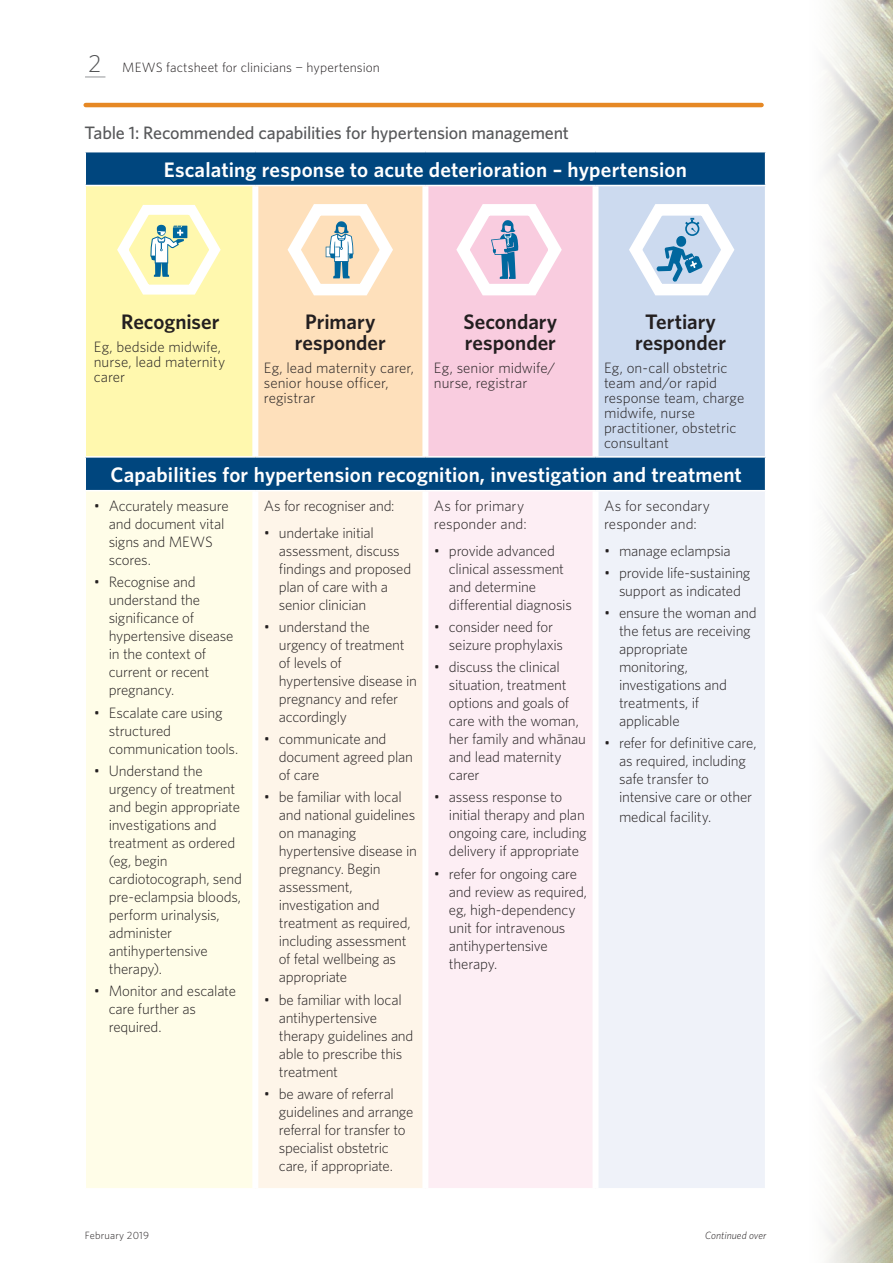
<style>
.page{position:relative;width:893px;height:1263px;background:#fff}
.page>*{position:absolute;margin:0;border:0;box-sizing:border-box;transform-origin:0 0}
.t1{font:600 21px "Whitney";letter-spacing:.005em;color:#fff}
.t2{font:600 21px/21px "Whitney";color:#231f20;text-align:center}
.t3{font:500 18px "Whitney";letter-spacing:-.015em;color:#57585a}
.t4{font:300 15px/18px "Whitney";letter-spacing:-.015em;color:#231f20}
.t5{font:300 15px/15px "Whitney";letter-spacing:.005em;color:#231f20}
.t6{font:300 13.5px "Whitney";letter-spacing:.005em;color:#231f20}
.t7{font:italic 300 10.5px "Whitney";color:#231f20}
.t8{font:300 10.5px "Whitney";letter-spacing:.015em;color:#231f20}
.s1{font-size:24.75px;color:#545557}
</style>
<div class="page">
<img style="left:825px;top:0;width:68px;height:1263px">
<svg style="left:85px;top:77px;width:20px;height:1px"></svg>
<hr style="left:86px;top:103px;width:676px;height:4px;background:#e68824">
<div style="left:86px;top:152px;width:679px;height:338px;background:#00467e"></div>
<div style="left:85px;top:185px;width:170px;height:272px;background:#fff8ae"></div>
<div style="left:255px;top:185px;width:170px;height:272px;background:#fee0bb"></div>
<div style="left:425px;top:185px;width:170px;height:272px;background:#f9ccdf"></div>
<div style="left:595px;top:185px;width:171px;height:272px;background:#ccdaef"></div>
<div style="left:85px;top:491px;width:170px;height:698px;background:#fffde8"></div>
<div style="left:255px;top:491px;width:170px;height:698px;background:#fef5e9"></div>
<div style="left:425px;top:491px;width:170px;height:698px;background:#fdeef4"></div>
<div style="left:595px;top:491px;width:171px;height:698px;background:#eff2f9"></div>
<hr style="left:84px;top:185px;width:171px;height:1px;background:#fff">
<hr style="left:84px;top:186px;width:2px;height:270px;background:#fff">
<hr style="left:255px;top:185px;width:170px;height:1px;background:#fff">
<hr style="left:425px;top:185px;width:170px;height:1px;background:#fff">
<hr style="left:595px;top:185px;width:171px;height:1px;background:#fff">
<hr style="left:765px;top:186px;width:1px;height:270px;background:#fff">
<hr style="left:84px;top:456px;width:171px;height:2px;background:#fff">
<hr style="left:255px;top:456px;width:170px;height:2px;background:#fff">
<hr style="left:425px;top:456px;width:170px;height:2px;background:#fff">
<hr style="left:595px;top:456px;width:171px;height:2px;background:#fff">
<hr style="left:84px;top:491px;width:2px;height:697px;background:#fff">
<hr style="left:765px;top:491px;width:1px;height:697px;background:#fff">
<hr style="left:84px;top:1188px;width:171px;height:1px;background:#fff">
<hr style="left:255px;top:1188px;width:170px;height:1px;background:#fff">
<hr style="left:425px;top:1188px;width:170px;height:1px;background:#fff">
<hr style="left:595px;top:1188px;width:171px;height:1px;background:#fff">
<div style="left:252px;top:186px;width:6px;height:270px;background:#fff"></div>
<div style="left:422px;top:186px;width:6px;height:270px;background:#fff"></div>
<div style="left:592px;top:186px;width:6px;height:270px;background:#fff"></div>
<div style="left:252px;top:491px;width:6px;height:697px;background:#fff"></div>
<div style="left:422px;top:491px;width:6px;height:697px;background:#fff"></div>
<div style="left:592px;top:491px;width:6px;height:697px;background:#fff"></div>
<svg style="left:629px;top:204px;width:106px;height:92px"></svg>
<svg style="left:117px;top:205px;width:104px;height:90px"></svg>
<svg style="left:287px;top:204px;width:106px;height:92px"></svg>
<svg style="left:456px;top:204px;width:106px;height:92px"></svg>
<p class="t6" style="left:88px;top:59px;width:293px"><span class="s1">2</span> MEWS factsheet for clinicians − hypertension</p>
<p class="t3" style="left:84px;top:121px;width:486px">Table 1: Recommended capabilities for hypertension management</p>
<h1 class="t1" style="left:164px;top:156px;width:524px">Escalating response to acute deterioration – hypertension</h1>
<h1 class="t2" style="left:464px;top:311px;width:95px;text-align:left">Secondary responder</h1>
<p class="t4" style="left:434px;top:360px;width:123px;line-height:15px">Eg, senior midwife/ nurse, registrar</p>
<h1 class="t2" style="left:635px;top:311px;width:93px">Tertiary responder</h1>
<p class="t4" style="left:604px;top:360px;width:142px;line-height:15px">Eg, on-call obstetric team and/or rapid response team, charge midwife, nurse practitioner, obstetric consultant</p>
<h1 class="t1" style="left:111px;top:461px;width:633px">Capabilities for hypertension recognition, investigation and treatment</h1>
<p class="t4" style="left:109px;top:496px;width:121px;text-indent:-15px">• Accurately measure and document vital signs and MEWS scores.</p>
<p class="t4" style="left:109px;top:573px;width:126px;text-indent:-15px">• Recognise and understand the significance of hypertensive disease in the context of current or recent pregnancy.</p>
<p class="t4" style="left:109px;top:703px;width:131px;text-indent:-15px">• Escalate care using structured communication tools.</p>
<p class="t4" style="left:109px;top:761px;width:135px;text-indent:-15px">• Understand the urgency of treatment and begin appropriate investigations and treatment as ordered (eg, begin cardiotocograph, send pre-eclampsia bloods, perform urinalysis, administer antihypertensive therapy).</p>
<p class="t4" style="left:109px;top:981px;width:129px;text-indent:-15px">• Monitor and escalate care further as required.</p>
<h1 class="t2" style="left:295px;top:311px;width:93px">Primary responder</h1>
<p class="t5" style="left:264px;top:360px;width:152px">Eg, lead maternity carer, senior house officer, registrar</p>
<h1 class="t2" style="left:121px;top:311px;width:100px">Recogniser</h1>
<p class="t4" style="left:94px;top:339px;width:133px;line-height:15px">Eg, bedside midwife, nurse, lead maternity carer</p>
<p class="t5" style="left:604px;top:496px;width:108px;line-height:18px">As for secondary responder and:</p>
<p class="t4" style="left:604px;top:541px;width:128px">• manage eclampsia</p>
<p class="t4" style="left:604px;top:563px;width:148px;text-align:center">• provide life-sustaining support as indicated</p>
<p class="t4" style="left:619px;top:603px;width:139px;text-indent:-15px">• ensure the woman and the fetus are receiving appropriate monitoring, investigations and treatments, if applicable</p>
<p class="t4" style="left:619px;top:734px;width:139px;text-indent:-15px">• refer for definitive care, as required, including safe transfer to intensive care or other</p>
<p class="t4" style="left:619px;top:807px;width:94px">medical facility.</p>
<p class="t5" style="left:434px;top:496px;width:94px;line-height:18px">As for primary responder and:</p>
<p class="t4" style="left:449px;top:541px;width:124px;text-indent:-15px">• provide advanced clinical assessment and determine differential diagnosis</p>
<p class="t4" style="left:449px;top:617px;width:116px;text-indent:-15px">• consider need for seizure prophylaxis</p>
<p class="t4" style="left:449px;top:657px;width:139px;text-indent:-15px">• discuss the clinical situation, treatment options and goals of care with the woman, her family and whānau and lead maternity carer</p>
<p class="t4" style="left:449px;top:788px;width:139px;text-indent:-15px">• assess response to initial therapy and plan ongoing care, including delivery if appropriate</p>
<p class="t4" style="left:449px;top:864px;width:140px;text-indent:-15px">• refer for ongoing care and review as required, eg, high-dependency unit for intravenous antihypertensive therapy.</p>
<p class="t4" style="left:264px;top:496px;width:132px">As for recogniser and:</p>
<p class="t4" style="left:279px;top:523px;width:134px;text-indent:-15px">• undertake initial assessment, discuss findings and proposed plan of care with a senior clinician</p>
<p class="t4" style="left:279px;top:617px;width:140px;text-indent:-15px">• understand the urgency of treatment of levels of hypertensive disease in pregnancy and refer accordingly</p>
<p class="t4" style="left:279px;top:729px;width:136px;text-indent:-15px">• communicate and document agreed plan of care</p>
<p class="t4" style="left:279px;top:788px;width:140px;text-indent:-15px">• be familiar with local and national guidelines on managing hypertensive disease in pregnancy. Begin assessment, investigation and treatment as required, including assessment of fetal wellbeing as appropriate</p>
<p class="t4" style="left:279px;top:990px;width:136px;text-indent:-15px">• be familiar with local antihypertensive therapy guidelines and able to prescribe this treatment</p>
<p class="t4" style="left:279px;top:1084px;width:136px;text-indent:-15px">• be aware of referral guidelines and arrange referral for transfer to specialist obstetric care, if appropriate.</p>
<p class="t8" style="left:85px;top:1228px;width:66px">February 2019</p>
<p class="t7" style="left:705px;top:1228px;width:63px">Continued over</p>
</div>
